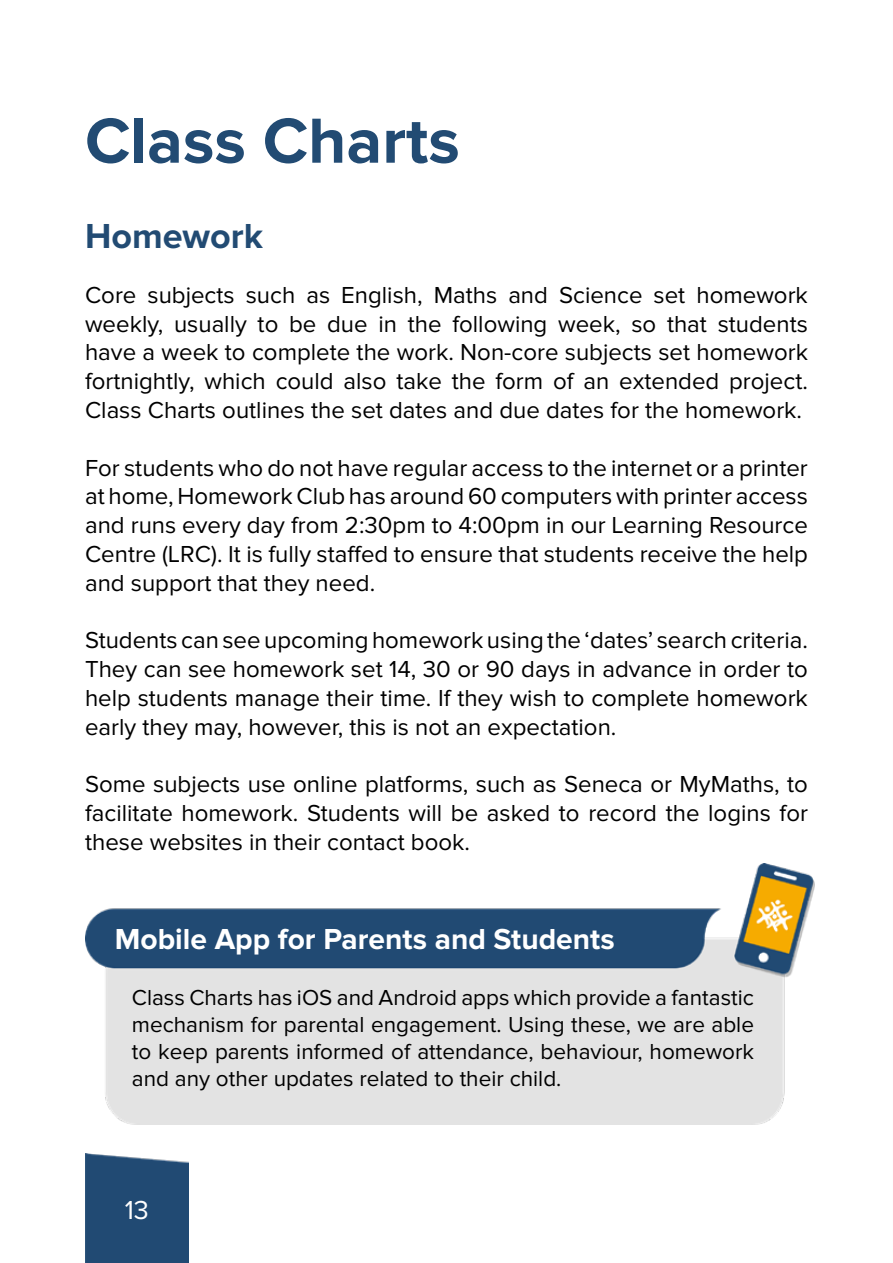
<style>
.page{position:relative;width:893px;height:1263px;background:#fff}
.page>*{position:absolute;margin:0;border:0;box-sizing:border-box;transform-origin:0 0}
.t1{font:700 66px "Proxima Nova";color:#224b73}
.t2{font:700 36px "Proxima Nova";color:#224b73}
.t3{font:700 30px "Proxima Nova";color:#fff}
.t4{font:27px "Proxima Nova";color:#fff}
.t5{font:24px/28.8px "Proxima Nova";color:#000;text-align:justify}
.t6{font:22.5px/27px "Proxima Nova";color:#000;text-align:justify}
</style>
<div class="page">
<img style="left:85px;top:1153px;width:104px;height:110px">
<img style="left:85px;top:863px;width:729px;height:261px">
<h1 class="t1" style="left:85px;top:103px;width:376px">Class Charts</h1>
<h2 class="t2" style="left:85px;top:216px;width:180px">Homework</h2>
<p class="t5" style="left:85px;top:281px;width:724px">Core subjects such as English, Maths and Science set homework weekly, usually to be due in the following week, so that students have a week to complete the work. Non-core subjects set homework fortnightly, which could also take the form of an extended project.<br>Class Charts outlines the set dates and due dates for the homework.</p>
<p class="t5" style="left:85px;top:454px;width:724px">For students who do not have regular access to the internet or a printer at home, Homework Club has around 60 computers with printer access and runs every day from 2:30pm to 4:00pm in our Learning Resource Centre (LRC). It is fully staffed to ensure that students receive the help and support that they need.</p>
<p class="t5" style="left:85px;top:626px;width:724px">Students can see upcoming homework using the ‘dates’ search criteria.<br>They can see homework set 14, 30 or 90 days in advance in order to help students manage their time. If they wish to complete homework early they may, however, this is not an expectation.</p>
<p class="t5" style="left:85px;top:770px;width:724px">Some subjects use online platforms, such as Seneca or MyMaths, to facilitate homework. Students will be asked to record the logins for these websites in their contact book.</p>
<p class="t3" style="left:115px;top:922px;width:501px">Mobile App for Parents and Students</p>
<p class="t6" style="left:132px;top:984px;width:624px">Class Charts has iOS and Android apps which provide a fantastic mechanism for parental engagement. Using these, we are able to keep parents informed of attendance, behaviour, homework and any other updates related to their child.</p>
<p class="t4" style="left:125px;top:1194px;width:26px">13</p>
</div>
